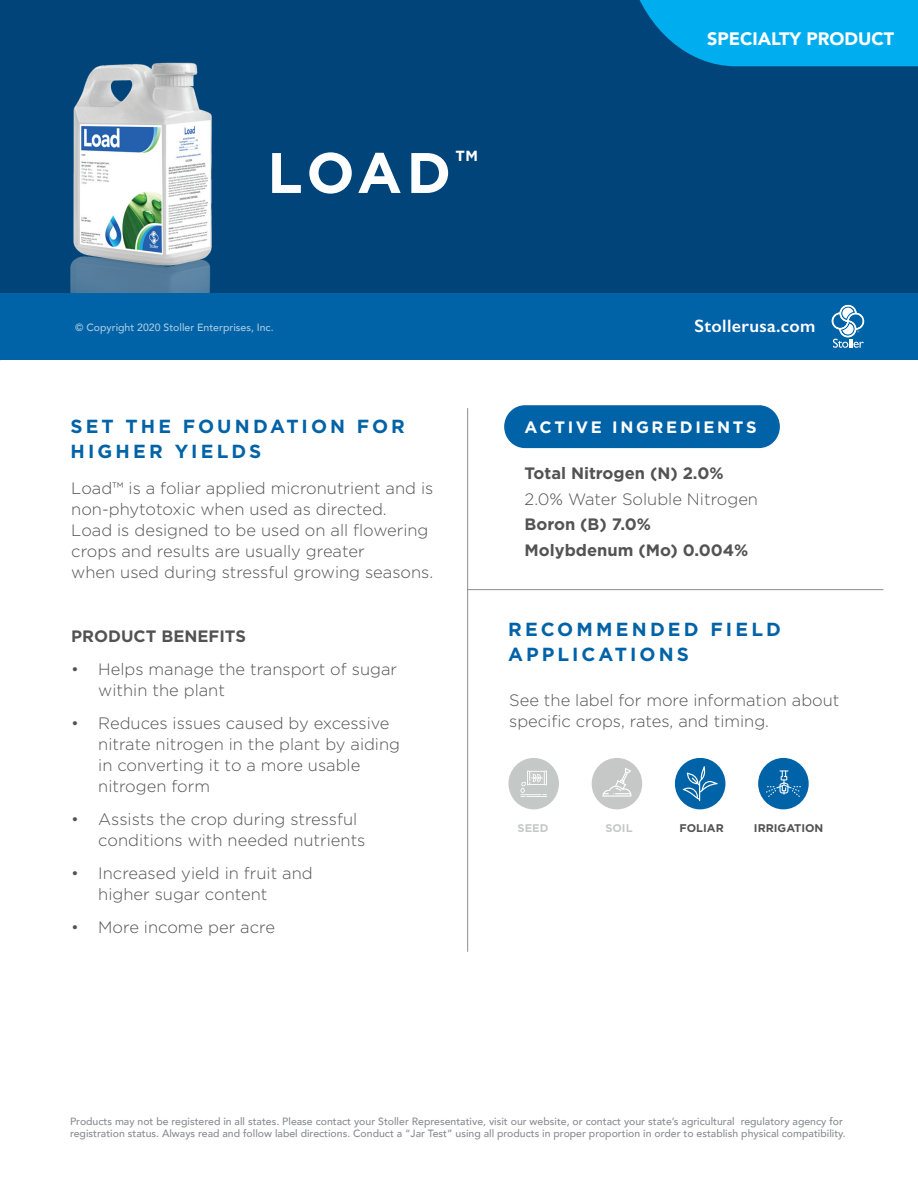
<style>
.page{position:relative;width:918px;height:1188px;background:#fff}
.page>*{position:absolute;margin:0;border:0;box-sizing:border-box;transform-origin:0 0}
.t1{font:700 57px "Gotham";color:#fff}
.t2{font:700 18.9px/24.8px "Gotham";letter-spacing:.165em;color:#0163a7}
.t3{font:900 18px "Avenir";color:#fff}
.t4{font:600 18px "Gill Sans";letter-spacing:.02em;color:#fff}
.t5{font:300 16.5px/21px "Gotham";color:#535353}
.t6{font:700 16.5px "Gotham";color:#535353}
.t7{font:700 16.5px "Gotham";letter-spacing:.16em;color:#fff}
.t8{font:700 11.1px "Gotham";color:#535353}
.t9{font:700 11.1px "Gotham";color:#c4c9c7}
.t10{font:700 11.1px "Gotham";color:#c6c8c7}
.t11{font:500 10.5px/12px "Avenir";color:#575960}
.t12{font:500 10.5px "Avenir";color:#fff}
</style>
<div class="page">
<div style="left:0;top:0;width:918px;height:323px;background:#004479"></div>
<svg style="left:639px;top:0;width:279px;height:66px;background:#00a3e2"></svg>
<div style="left:592px;top:758px;width:50px;height:51px;background:#c6c8c7;border-radius:50%"></div>
<div style="left:508px;top:758px;width:51px;height:51px;background:#c4c9c7;border-radius:50%"></div>
<div style="left:675px;top:758px;width:50px;height:51px;background:#0163a7;border-radius:50%"></div>
<div style="left:758px;top:758px;width:51px;height:51px;background:#0163a7;border-radius:50%"></div>
<div style="left:504px;top:405px;width:276px;height:43px;background:#0163a7;border-radius:21px"></div>
<svg style="left:602px;top:768px;width:29px;height:29px"></svg>
<svg style="left:520px;top:770px;width:27px;height:27px"></svg>
<svg style="left:683px;top:766px;width:35px;height:35px"></svg>
<svg style="left:766px;top:770px;width:35px;height:27px"></svg>
<hr style="left:467px;top:408px;width:1px;height:544px;background:#8e8e8e">
<hr style="left:467px;top:589px;width:416px;height:1px;background:#8e8e8e">
<img style="left:70px;top:62px;width:142px;height:231px">
<div style="left:0;top:293px;width:918px;height:67px;background:#0163a7"></div>
<svg style="left:832px;top:305px;width:32px;height:43px"></svg>
<p class="t1" style="left:267px;top:140px;width:212px">LOAD<sup>™</sup></p>
<p class="t3" style="left:707px;top:24px;width:188px">SPECIALTY PRODUCT</p>
<p class="t12" style="left:75px;top:318px;width:200px">© Copyright 2020 Stoller Enterprises, Inc.</p>
<p class="t4" style="left:695px;top:315px;width:122px">Stollerusa.com</p>
<p class="t2" style="left:70px;top:413px;width:336px">SET THE FOUNDATION FOR<br>HIGHER YIELDS</p>
<p class="t5" style="left:71px;top:478px;width:364px">Load™ is a foliar applied micronutrient and is non-phytotoxic when used as directed.</p>
<p class="t5" style="left:71px;top:520px;width:359px">Load is designed to be used on all flowering crops and results are usually greater</p>
<p class="t5" style="left:71px;top:562px;width:363px">when used during stressful growing seasons.</p>
<p class="t6" style="left:71px;top:627px;width:176px">PRODUCT BENEFITS</p>
<p class="t5" style="left:98px;top:659px;width:300px;text-indent:-27px">• Helps manage the transport of sugar within the plant</p>
<p class="t5" style="left:98px;top:713px;width:303px;text-indent:-27px">• Reduces issues caused by excessive nitrate nitrogen in the plant by aiding in converting it to a more usable nitrogen form</p>
<p class="t5" style="left:98px;top:809px;width:269px;text-indent:-27px">• Assists the crop during stressful conditions with needed nutrients</p>
<p class="t5" style="left:98px;top:863px;width:216px;text-indent:-27px">• Increased yield in fruit and higher sugar content</p>
<p class="t5" style="left:71px;top:917px;width:205px">• More income per acre</p>
<p class="t7" style="left:525px;top:417px;width:234px">ACTIVE INGREDIENTS</p>
<p class="t6" style="left:525px;top:464px;width:200px">Total Nitrogen (N) 2.0%</p>
<p class="t5" style="left:525px;top:488px;width:235px">2.0% Water Soluble Nitrogen</p>
<p class="t6" style="left:525px;top:515px;width:128px">Boron (B) 7.0%</p>
<p class="t6" style="left:525px;top:541px;width:225px">Molybdenum (Mo) 0.004%</p>
<p class="t2" style="left:508px;top:617px;width:274px">RECOMMENDED FIELD<br>APPLICATIONS</p>
<p class="t5" style="left:509px;top:690px;width:332px">See the label for more information about specific crops, rates, and timing.</p>
<p class="t9" style="left:518px;top:822px;width:32px">SEED</p>
<p class="t10" style="left:605px;top:822px;width:29px">SOIL</p>
<p class="t8" style="left:679px;top:822px;width:46px">FOLIAR</p>
<p class="t8" style="left:754px;top:822px;width:71px">IRRIGATION</p>
<p class="t11" style="left:70px;top:1114px;width:777px">Products may not be registered in all states. Please contact your Stoller Representative, visit our website, or contact your state’s agricultural regulatory agency for registration status. Always read and follow label directions. Conduct a “Jar Test” using all products in proper proportion in order to establish physical compatibility.</p>
</div>
